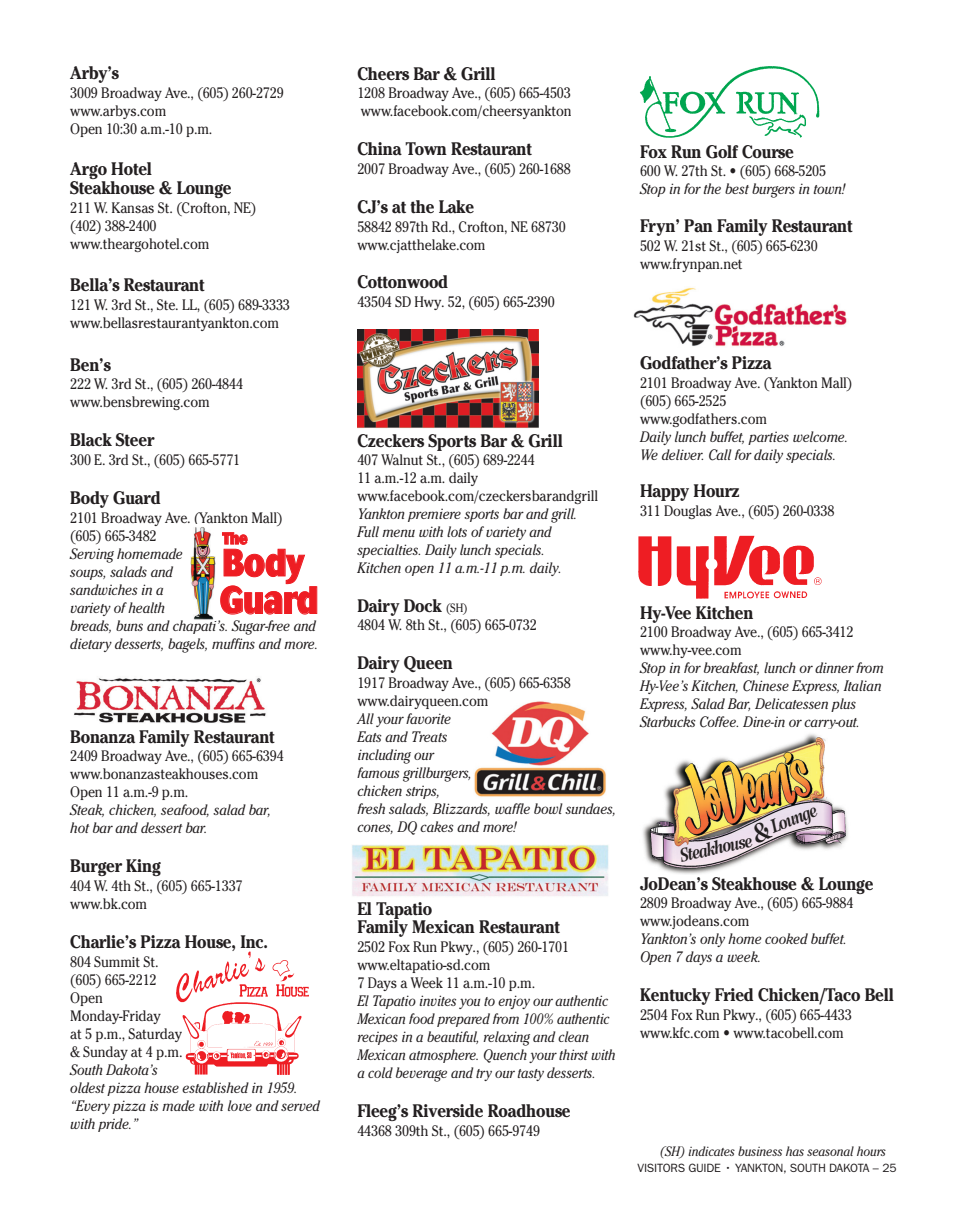
<style>
.page{position:relative;width:959px;height:1229px;background:#fff}
.page>*{position:absolute;margin:0;border:0;box-sizing:border-box;transform-origin:0 0}
.t1{font:800 37.8px "Cosmos";color:#ee1d23;scale:.8 1}
.t2{font:italic 700 18.75px "Wilke";color:#231f20;scale:.84 1}
.t3{font:italic 700 18.6px "Wilke";color:#231f20;scale:.85 1}
.t4{font:700 18px/18px "Cheltenham";letter-spacing:-.01em;color:#231f20;scale:.9 1}
.t5{font:800 16.2px "Cosmos";color:#ee1d23;scale:.8 1}
.t6{font:15px/18px "Cheltenham";letter-spacing:-.01em;color:#231f20;scale:.9 1}
.t7{font:italic 15px/18px "Cheltenham";letter-spacing:-.01em;color:#231f20;scale:.9 1}
.t8{font:italic 15px/18px "Cheltenham";letter-spacing:-.01em;color:#231f20;scale:.88 1}
.t9{font:italic 13.5px "Cheltenham";letter-spacing:-.01em;color:#231f20;scale:.9 1}
.t10{font:12px "Franklin Gothic";letter-spacing:-.02em;color:#231f20}
.s1{font-weight:400;font-size:12px}
</style>
<div class="page">
<img style="left:474px;top:701px;width:132px;height:96px">
<img style="left:176px;top:951px;width:133px;height:124px">
<img style="left:640px;top:66px;width:179px;height:72px">
<img style="left:643px;top:734px;width:205px;height:140px">
<img style="left:633px;top:287px;width:214px;height:60px">
<img style="left:638px;top:535px;width:184px;height:64px">
<img style="left:74px;top:678px;width:192px;height:45px">
<img style="left:352px;top:844px;width:257px;height:52px">
<img style="left:357px;top:329px;width:181px;height:99px">
<img style="left:191px;top:527px;width:25px;height:93px">
<svg style="left:749px;top:819px;width:23px;height:24px"></svg>
<p class="t4" style="left:70px;top:65px;width:56px">Arby’s</p>
<p class="t6" style="left:70px;top:83px;width:239px">3009 Broadway Ave., (605) 260-2729 www.arbys.com<br>Open 10:30 a.m.-10 p.m.</p>
<p class="t4" style="left:70px;top:160px;width:181px;line-height:19.8px">Argo Hotel<br>Steakhouse &amp; Lounge</p>
<p class="t6" style="left:70px;top:199px;width:208px">211 W. Kansas St. (Crofton, NE) (402) 388-2400 www.theargohotel.com</p>
<p class="t4" style="left:70px;top:278px;width:151px">Bella’s Restaurant</p>
<p class="t6" style="left:70px;top:296px;width:245px">121 W. 3rd St., Ste. LL, (605) 689-3333 www.bellasrestaurantyankton.com</p>
<p class="t4" style="left:70px;top:357px;width:47px">Ben’s</p>
<p class="t6" style="left:70px;top:375px;width:193px">222 W. 3rd St., (605) 260-4844 www.bensbrewing.com</p>
<p class="t4" style="left:70px;top:433px;width:95px">Black Steer</p>
<p class="t6" style="left:70px;top:451px;width:190px">300 E. 3rd St., (605) 665-5771</p>
<p class="t4" style="left:70px;top:490px;width:102px">Body Guard</p>
<p class="t6" style="left:70px;top:508px;width:237px">2101 Broadway Ave. (Yankton Mall) (605) 665-3482</p>
<p class="t7" style="left:70px;top:546px;width:277px">Serving homemade<br>soups, salads and<br>sandwiches in a<br>variety of health<br>breads, buns and chapati’s. Sugar-free and dietary desserts, bagels, muffins and more.</p>
<p class="t5" style="left:222px;top:532px;width:33px">The</p>
<h1 class="t1" style="left:222px;top:549px;width:103px">Body</h1>
<h1 class="t1" style="left:220px;top:587px;width:124px">Guard</h1>
<p class="t4" style="left:70px;top:730px;width:229px">Bonanza Family Restaurant</p>
<p class="t6" style="left:70px;top:747px;width:239px">2409 Broadway Ave., (605) 665-6394 www.bonanzasteakhouses.com<br>Open 11 a.m.-9 p.m.</p>
<p class="t7" style="left:70px;top:802px;width:225px">Steak, chicken, seafood, salad bar, hot bar and dessert bar.</p>
<p class="t4" style="left:70px;top:858px;width:102px">Burger King</p>
<p class="t6" style="left:70px;top:876px;width:193px">404 W. 4th St., (605) 665-1337 www.bk.com</p>
<p class="t4" style="left:70px;top:934px;width:221px">Charlie’s Pizza House, Inc.</p>
<p class="t6" style="left:70px;top:952px;width:126px">804 Summit St. (605) 665-2212<br>Open<br>Monday-Friday<br>at 5 p.m., Saturday &amp; Sunday at 4 p.m.</p>
<p class="t7" style="left:70px;top:1061px;width:279px">South Dakota’s<br>oldest pizza house established in 1959. “Every pizza is made with love and served with pride.”</p>
<p class="t4" style="left:357px;top:66px;width:155px">Cheers Bar &amp; Grill</p>
<p class="t6" style="left:357px;top:84px;width:240px">1208 Broadway Ave., (605) 665-4503 www.facebook.com/cheersyankton</p>
<p class="t4" style="left:357px;top:142px;width:195px">China Town Restaurant</p>
<p class="t6" style="left:357px;top:160px;width:239px">2007 Broadway Ave., (605) 260-1688</p>
<p class="t4" style="left:357px;top:199px;width:131px">CJ’s at the Lake</p>
<p class="t6" style="left:357px;top:217px;width:233px">58842 897th Rd., Crofton, NE 68730 www.cjatthelake.com</p>
<p class="t4" style="left:357px;top:275px;width:102px">Cottonwood</p>
<p class="t6" style="left:357px;top:293px;width:221px">43504 SD Hwy. 52, (605) 665-2390</p>
<p class="t4" style="left:357px;top:433px;width:230px">Czeckers Sports Bar &amp; Grill</p>
<p class="t6" style="left:357px;top:450px;width:269px">407 Walnut St., (605) 689-2244<br>11 a.m.-12 a.m. daily www.facebook.com/czeckersbarandgrill</p>
<p class="t7" style="left:357px;top:506px;width:246px">Yankton premiere sports bar and grill.<br>Full menu with lots of variety and specialties. Daily lunch specials.<br>Kitchen open 11 a.m.-11 p.m. daily.</p>
<p class="t4" style="left:357px;top:598px;width:124px">Dairy Dock <span class="s1">(SH)</span></p>
<p class="t6" style="left:357px;top:616px;width:201px">4804 W. 8th St., (605) 665-0732</p>
<p class="t4" style="left:357px;top:655px;width:108px">Dairy Queen</p>
<p class="t6" style="left:357px;top:674px;width:239px">1917 Broadway Ave., (605) 665-6358 www.dairyqueen.com</p>
<p class="t7" style="left:357px;top:711px;width:289px">All your favorite<br>Eats and Treats<br>including our<br>famous grillburgers,<br>chicken strips,<br>fresh salads, Blizzards, waffle bowl sundaes, cones, DQ cakes and more!</p>
<p class="t4" style="left:357px;top:901px;width:227px">El Tapatio<br>Family Mexican Restaurant</p>
<p class="t6" style="left:357px;top:937px;width:237px">2502 Fox Run Pkwy., (605) 260-1701 www.eltapatio-sd.com<br>7 Days a Week 11 a.m.-10 p.m.</p>
<p class="t8" style="left:357px;top:993px;width:295px">El Tapatio invites you to enjoy our authentic Mexican food prepared from 100% authentic recipes in a beautiful, relaxing and clean Mexican atmosphere. Quench your thirst with a cold beverage and try our tasty desserts.</p>
<p class="t4" style="left:357px;top:1103px;width:238px">Fleeg’s Riverside Roadhouse</p>
<p class="t6" style="left:357px;top:1121px;width:204px">44368 309th St., (605) 665-9749</p>
<p class="t4" style="left:640px;top:144px;width:172px">Fox Run Golf Course</p>
<p class="t6" style="left:640px;top:161px;width:208px">600 W. 27th St. • (605) 668-5205</p>
<p class="t7" style="left:640px;top:181px;width:229px">Stop in for the best burgers in town!</p>
<p class="t4" style="left:640px;top:219px;width:238px">Fryn’ Pan Family Restaurant</p>
<p class="t6" style="left:640px;top:237px;width:199px">502 W. 21st St., (605) 665-6230 www.frynpan.net</p>
<p class="t4" style="left:640px;top:356px;width:148px">Godfather’s Pizza</p>
<p class="t6" style="left:640px;top:374px;width:237px">2101 Broadway Ave. (Yankton Mall) (605) 665-2525 www.godfathers.com</p>
<p class="t7" style="left:640px;top:429px;width:233px">Daily lunch buffet, parties welcome.<br>We deliver. Call for daily specials.</p>
<p class="t4" style="left:640px;top:483px;width:112px">Happy Hourz</p>
<p class="t6" style="left:640px;top:501px;width:217px">311 Douglas Ave., (605) 260-0338</p>
<p class="t4" style="left:640px;top:606px;width:128px">Hy-Vee Kitchen</p>
<p class="t6" style="left:640px;top:623px;width:239px">2100 Broadway Ave., (605) 665-3412 www.hy-vee.com</p>
<p class="t7" style="left:640px;top:660px;width:272px">Stop in for breakfast, lunch or dinner from Hy-Vee’s Kitchen, Chinese Express, Italian Express, Salad Bar, Delicatessen plus Starbucks Coffee. Dine-in or carry-out.</p>
<p class="t3" style="left:678px;top:848px;width:88px;rotate:-12deg">Steakhouse</p>
<p class="t2" style="left:768px;top:820px;width:59px;rotate:-21deg">Lounge</p>
<p class="t4" style="left:640px;top:876px;width:261px">JoDean’s Steakhouse &amp; Lounge</p>
<p class="t6" style="left:640px;top:893px;width:239px">2809 Broadway Ave., (605) 665-9884 www.jodeans.com</p>
<p class="t7" style="left:640px;top:931px;width:231px">Yankton’s only home cooked buffet.<br>Open 7 days a week.</p>
<p class="t4" style="left:640px;top:987px;width:284px">Kentucky Fried Chicken/Taco Bell</p>
<p class="t6" style="left:640px;top:1005px;width:237px">2504 Fox Run Pkwy., (605) 665-4433 www.kfc.com • www.tacobell.com</p>
<p class="t9" style="left:660px;top:1146px;width:252px">(SH) indicates business has seasonal hours</p>
<p class="t10" style="left:637px;top:1163px;width:261px">VISITORS GUIDE • YANKTON, SOUTH DAKOTA – 25</p>
</div>
